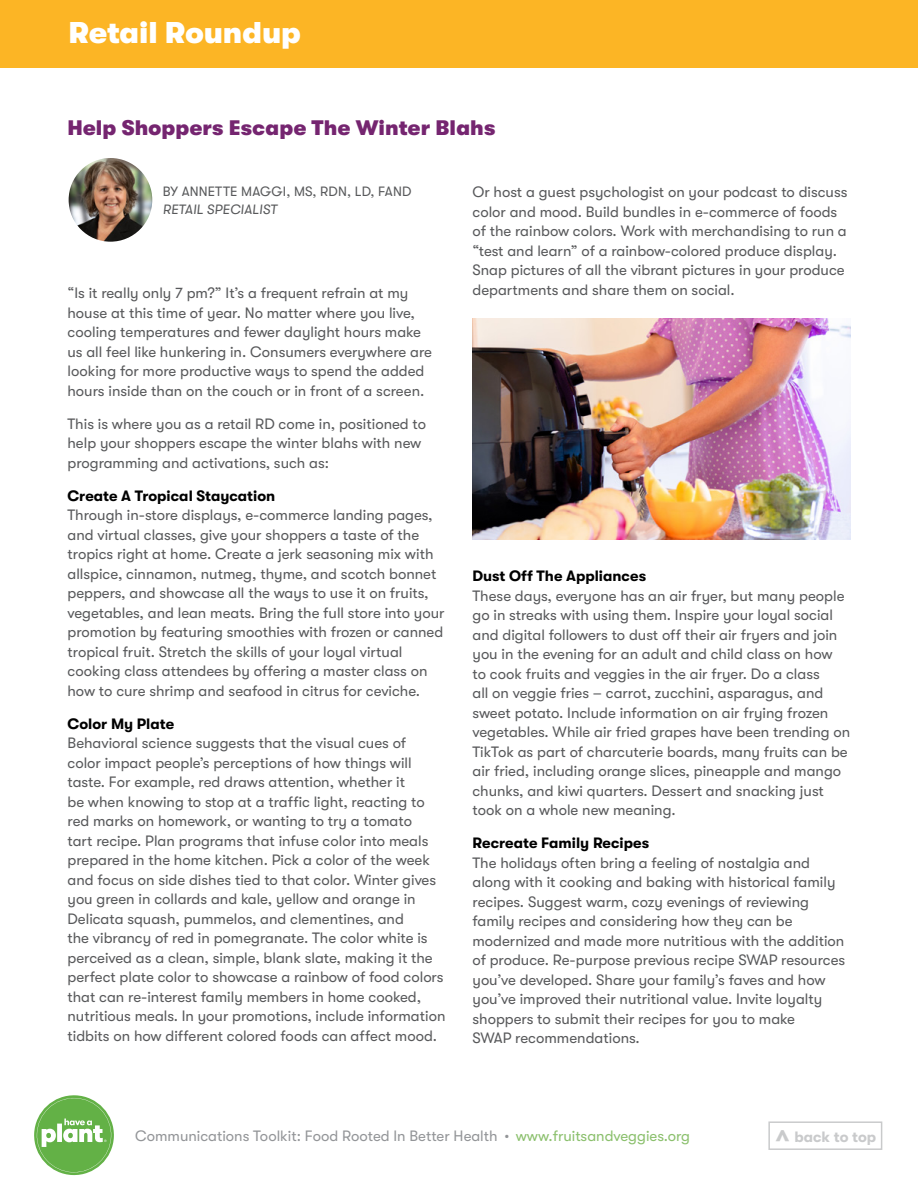
<style>
.page{position:relative;width:918px;height:1188px;background:#fff}
.page>*{position:absolute;margin:0;border:0;box-sizing:border-box;transform-origin:0 0}
.t1{font:900 30px "GT Walsheim Pro";color:#fff}
.t2{font:900 21px "GT Walsheim Pro";letter-spacing:.01em;color:#752570}
.t3{font:15px/19.5px "GT Walsheim";color:#58595b}
.t4{font:700 15px "GT Walsheim";color:#000}
.t5{font:15px "GT Walsheim";color:#939598}
.t6{font:15px "GT Walsheim";color:#8bc06d}
.t7{font:700 15px "GT Walsheim";color:#939598}
.t8{font:13.5px "GT Walsheim";letter-spacing:.01em;color:#58595b}
.t9{font:italic 13.5px "GT Walsheim";letter-spacing:.01em;color:#58595b}
.s1{font-size:27px}
</style>
<div class="page">
<svg style="left:34px;top:1095px;width:80px;height:80px"></svg>
<div style="left:768px;top:1121px;width:114px;height:29px;border:2px solid #939598"></div>
<div style="left:0;top:0;width:918px;height:68px;background:#fcb525"></div>
<img style="left:69px;top:158px;width:83px;height:84px;border-radius:42px">
<img style="left:472px;top:319px;width:378px;height:221px">
<h1 class="t1" style="left:69px;top:16px;width:234px">Retail Roundup</h1>
<h2 class="t2" style="left:68px;top:116px;width:429px">Help Shoppers Escape The Winter Blahs</h2>
<p class="t8" style="left:163px;top:184px;width:250px">BY ANNETTE MAGGI, MS, RDN, LD, FAND</p>
<p class="t9" style="left:163px;top:202px;width:116px">RETAIL SPECIALIST</p>
<p class="t3" style="left:68px;top:284px;width:366px">“Is it really only 7 pm?” It’s a frequent refrain at my house at this time of year. No matter where you live, cooling temperatures and fewer daylight hours make us all feel like hunkering in. Consumers everywhere are looking for more productive ways to spend the added hours inside than on the couch or in front of a screen.</p>
<p class="t3" style="left:68px;top:414px;width:360px">This is where you as a retail RD come in, positioned to help your shoppers escape the winter blahs with new programming and activations, such as:</p>
<p class="t4" style="left:68px;top:487px;width:209px">Create A Tropical Staycation</p>
<p class="t3" style="left:68px;top:506px;width:379px">Through in-store displays, e-commerce landing pages, and virtual classes, give your shoppers a taste of the tropics right at home. Create a jerk seasoning mix with allspice, cinnamon, nutmeg, thyme, and scotch bonnet peppers, and showcase all the ways to use it on fruits, vegetables, and lean meats. Bring the full store into your promotion by featuring smoothies with frozen or canned tropical fruit. Stretch the skills of your loyal virtual cooking class attendees by offering a master class on how to cure shrimp and seafood in citrus for ceviche.</p>
<p class="t4" style="left:68px;top:715px;width:108px">Color My Plate</p>
<p class="t3" style="left:68px;top:734px;width:379px">Behavioral science suggests that the visual cues of<br>color impact people’s perceptions of how things will taste. For example, red draws attention, whether it<br>be when knowing to stop at a traffic light, reacting to red marks on homework, or wanting to try a tomato<br>tart recipe. Plan programs that infuse color into meals prepared in the home kitchen. Pick a color of the week and focus on side dishes tied to that color. Winter gives you green in collards and kale, yellow and orange in Delicata squash, pummelos, and clementines, and<br>the vibrancy of red in pomegranate. The color white is perceived as a clean, simple, blank slate, making it the perfect plate color to showcase a rainbow of food colors that can re-interest family members in home cooked, nutritious meals. In your promotions, include information tidbits on how different colored foods can affect mood.</p>
<p class="t3" style="left:472px;top:182px;width:377px">Or host a guest psychologist on your podcast to discuss color and mood. Build bundles in e-commerce of foods of the rainbow colors. Work with merchandising to run a “test and learn” of a rainbow-colored produce display.<br>Snap pictures of all the vibrant pictures in your produce departments and share them on social.</p>
<p class="t4" style="left:472px;top:568px;width:175px">Dust Off The Appliances</p>
<p class="t3" style="left:472px;top:586px;width:379px">These days, everyone has an air fryer, but many people go in streaks with using them. Inspire your loyal social and digital followers to dust off their air fryers and join you in the evening for an adult and child class on how<br>to cook fruits and veggies in the air fryer. Do a class<br>all on veggie fries – carrot, zucchini, asparagus, and sweet potato. Include information on air frying frozen vegetables. While air fried grapes have been trending on TikTok as part of charcuterie boards, many fruits can be air fried, including orange slices, pineapple and mango chunks, and kiwi quarters. Dessert and snacking just took on a whole new meaning.</p>
<p class="t4" style="left:472px;top:835px;width:178px">Recreate Family Recipes</p>
<p class="t3" style="left:472px;top:853px;width:374px">The holidays often bring a feeling of nostalgia and along with it cooking and baking with historical family recipes. Suggest warm, cozy evenings of reviewing family recipes and considering how they can be modernized and made more nutritious with the addition of produce. Re-purpose previous recipe SWAP resources you’ve developed. Share your family’s faves and how you’ve improved their nutritional value. Invite loyalty shoppers to submit their recipes for you to make<br>SWAP recommendations.</p>
<p class="t5" style="left:135px;top:1128px;width:364px">Communications Toolkit: Food Rooted In Better Health</p>
<p class="t6" style="left:505px;top:1128px;width:186px"><sup>●</sup> www.fruitsandveggies.org</p>
<p class="t7" style="left:775px;top:1128px;width:103px"><span class="s1">^</span> back to top</p>
</div>
